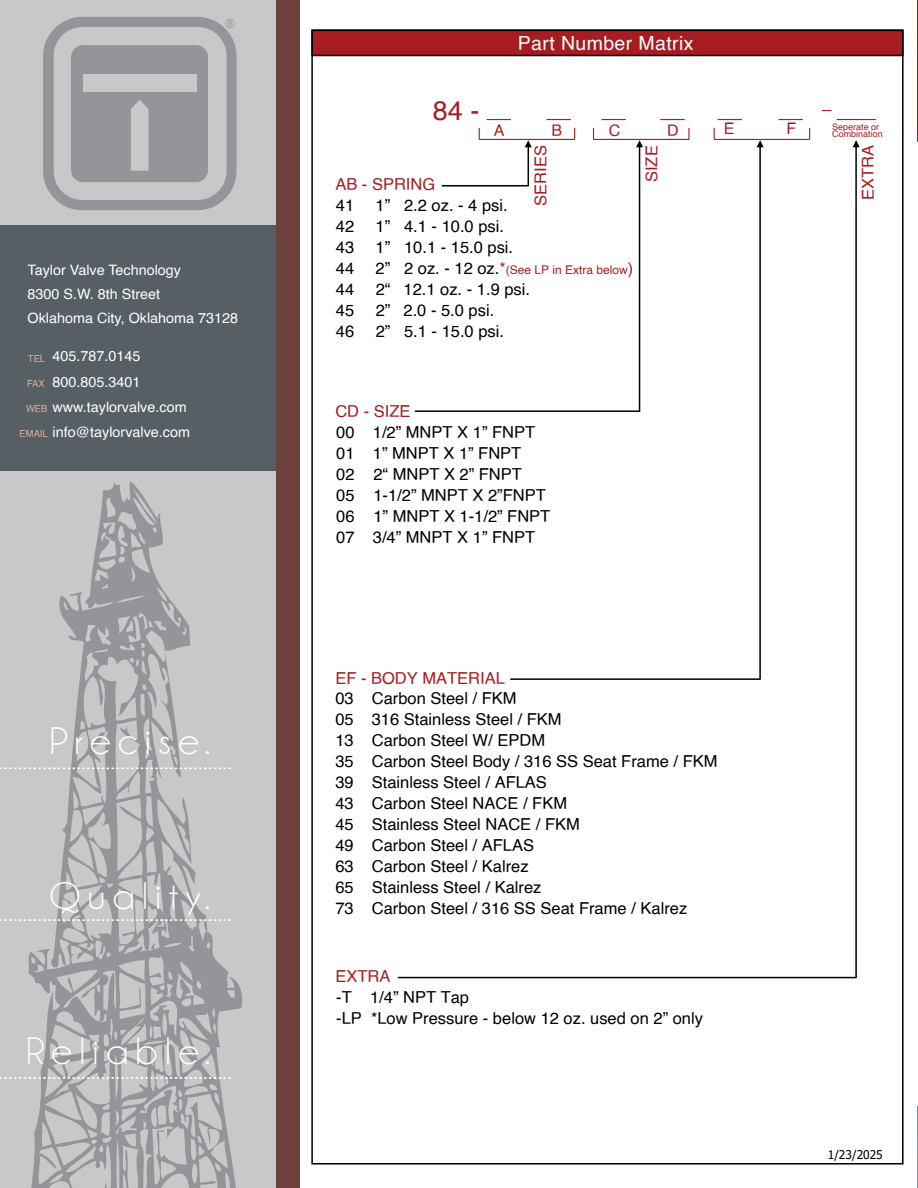
<style>
.page{position:relative;width:918px;height:1188px;background:#fff}
.page>*{position:absolute;margin:0;border:0;box-sizing:border-box;transform-origin:0 0}
.t1{font:38.7px "Champagne&Limousines";letter-spacing:.18em;color:#fff;scale:1.04 1}
.t2{font:27px "Helvetica";color:#a71c20}
.t3{font:19.5px "Helvetica";letter-spacing:.02em;color:#fff}
.t4{font:16.5px/21px "Helvetica";color:#000}
.t5{font:16.5px "Helvetica";color:#a71c20}
.t6{font:16.05px "Helvetica";color:#a71c20}
.t7{font:14.4px/25.2px "Helvetica";color:#fff}
.t8{font:12px "Helvetica";color:#a71c20}
.t9{font:12px "Tahoma";color:#000}
.t10{font:11.55px "News Gothic Std";color:#939598}
.t11{font:9.75px "Helvetica";color:#ddaf9e;scale:.96 1}
.t12{font:9px/7.5px "Helvetica";color:#a71c20}
.s1{font-size:16.5px;color:#000}
.s2{font-size:16.5px}
</style>
<div class="page">
<div style="left:0;top:0;width:290px;height:1188px;background:#c7c8ca"></div>
<div style="left:0;top:226px;width:295px;height:245px;background:#555f64"></div>
<svg style="left:9px;top:481px;width:233px;height:707px"></svg>
<div style="left:43px;top:17px;width:194px;height:193px;background:#939598;border-radius:39px"></div>
<svg style="left:54px;top:27px;width:173px;height:173px"></svg>
<div style="left:276px;top:0;width:24px;height:1188px;background:#6d413b"></div>
<hr style="left:917px;top:1106px;width:1px;height:82px;background:#7a1502">
<div style="left:312px;top:30px;width:591px;height:26px;background:#a71c20"></div>
<div style="left:311px;top:29px;width:593px;height:27px;border:2px solid #000"></div>
<svg style="left:757px;top:140px;width:7px;height:7px"></svg>
<svg style="left:525px;top:140px;width:7px;height:7px"></svg>
<svg style="left:636px;top:140px;width:7px;height:7px"></svg>
<svg style="left:547px;top:119px;width:24px;height:1px"></svg>
<svg style="left:601px;top:119px;width:25px;height:1px"></svg>
<svg style="left:660px;top:119px;width:25px;height:1px"></svg>
<svg style="left:718px;top:119px;width:24px;height:1px"></svg>
<svg style="left:778px;top:119px;width:25px;height:1px"></svg>
<hr style="left:837px;top:119px;width:39px;height:1px;background:#a71c20">
<hr style="left:479px;top:139px;width:96px;height:1px;background:#a71f23">
<svg style="left:487px;top:119px;width:24px;height:1px"></svg>
<hr style="left:594px;top:139px;width:95px;height:1px;background:#a71f23">
<svg style="left:688px;top:128px;width:2px;height:11px"></svg>
<hr style="left:714px;top:139px;width:96px;height:1px;background:#a71f23">
<hr style="left:528px;top:147px;width:1px;height:39px;background:#000">
<hr style="left:442px;top:185px;width:87px;height:2px;background:#000">
<hr style="left:639px;top:146px;width:1px;height:266px;background:#000">
<hr style="left:415px;top:410px;width:225px;height:2px;background:#000">
<hr style="left:510px;top:678px;width:251px;height:2px;background:#000">
<hr style="left:759px;top:146px;width:2px;height:533px;background:#000">
<svg style="left:853px;top:140px;width:7px;height:7px"></svg>
<hr style="left:398px;top:977px;width:459px;height:1px;background:#000">
<hr style="left:855px;top:146px;width:2px;height:832px;background:#000">
<svg style="left:0;top:768px;width:231px;height:1px"></svg>
<svg style="left:0;top:919px;width:231px;height:2px"></svg>
<svg style="left:0;top:1077px;width:231px;height:2px"></svg>
<p class="t10" style="left:225px;top:16px;width:11px">®</p>
<p class="t7" style="left:28px;top:259px;width:212px;line-height:24px">Taylor Valve Technology<br>8300 S.W. 8th Street<br>Oklahoma City, Oklahoma 73128</p>
<p class="t7" style="left:52px;top:344px;width:139px">405.787.0145<br>800.805.3401 www.taylorvalve.com info@taylorvalve.com</p>
<p class="t11" style="left:28px;top:351px;width:19px">TEL</p>
<p class="t11" style="left:27px;top:376px;width:20px">FAX</p>
<p class="t11" style="left:26px;top:401px;width:24px">WEB</p>
<p class="t11" style="left:20px;top:426px;width:31px">EMAIL</p>
<h1 class="t1" style="left:49px;top:722px;width:156px">Precise.</h1>
<h1 class="t1" style="left:50px;top:877px;width:156px">Quality.</h1>
<h1 class="t1" style="left:26px;top:1032px;width:178px">Reliable.</h1>
<p class="t3" style="left:518px;top:28px;width:177px">Part Number Matrix</p>
<h2 class="t2" style="left:433px;top:89px;width:48px">84 -</h2>
<p class="t6" style="left:494px;top:118px;width:12px">A</p>
<p class="t6" style="left:552px;top:118px;width:12px">B</p>
<p class="t6" style="left:609px;top:118px;width:13px">C</p>
<p class="t6" style="left:667px;top:118px;width:13px">D</p>
<p class="t6" style="left:724px;top:116px;width:12px">E</p>
<p class="t6" style="left:787px;top:116px;width:11px">F</p>
<p class="t12" style="left:832px;top:123px;width:52px">Seperate or<br>Combination</p>
<p class="t5" style="left:528px;top:206px;width:62px;rotate:-90deg">SERIES</p>
<p class="t5" style="left:639px;top:182px;width:38px;rotate:-90deg">SIZE</p>
<p class="t5" style="left:855px;top:200px;width:57px;rotate:-90deg">EXTRA</p>
<p class="t5" style="left:335px;top:172px;width:101px">AB - SPRING</p>
<p class="t4" style="left:336px;top:195px;width:20px">41</p>
<p class="t4" style="left:376px;top:195px;width:134px">1” 2.2 oz. - 4 psi.</p>
<p class="t4" style="left:336px;top:216px;width:20px">42</p>
<p class="t4" style="left:376px;top:216px;width:130px">1” 4.1 - 10.0 psi.</p>
<p class="t4" style="left:336px;top:237px;width:20px">43</p>
<p class="t4" style="left:376px;top:237px;width:139px">1” 10.1 - 15.0 psi.</p>
<p class="t4" style="left:336px;top:258px;width:20px">44</p>
<p class="t8" style="left:376px;top:260px;width:259px"><span class="s1">2” 2 oz. - 12 oz.</span><span class="s2">*</span>(See LP in Extra below<span class="s2">)</span></p>
<p class="t4" style="left:336px;top:279px;width:20px">44</p>
<p class="t4" style="left:376px;top:279px;width:156px">2“ 12.1 oz. - 1.9 psi.</p>
<p class="t4" style="left:336px;top:300px;width:20px">45</p>
<p class="t4" style="left:376px;top:300px;width:120px">2” 2.0 - 5.0 psi.</p>
<p class="t4" style="left:336px;top:321px;width:20px">46</p>
<p class="t4" style="left:376px;top:321px;width:130px">2” 5.1 - 15.0 psi.</p>
<p class="t5" style="left:335px;top:399px;width:77px">CD - SIZE</p>
<p class="t4" style="left:336px;top:423px;width:216px">00 1/2” MNPT X 1” FNPT<br>01 1” MNPT X 1” FNPT<br>02 2“ MNPT X 2” FNPT<br>05 1-1/2” MNPT X 2”FNPT<br>06 1” MNPT X 1-1/2” FNPT<br>07 3/4” MNPT X 1” FNPT</p>
<p class="t5" style="left:335px;top:665px;width:171px">EF - BODY MATERIAL</p>
<p class="t4" style="left:335px;top:688px;width:384px">03 Carbon Steel / FKM<br>05 316 Stainless Steel / FKM<br>13 Carbon Steel W/ EPDM<br>35 Carbon Steel Body / 316 SS Seat Frame / FKM<br>39 Stainless Steel / AFLAS<br>43 Carbon Steel NACE / FKM<br>45 Stainless Steel NACE / FKM<br>49 Carbon Steel / AFLAS<br>63 Carbon Steel / Kalrez<br>65 Stainless Steel / Kalrez<br>73 Carbon Steel / 316 SS Seat Frame / Kalrez</p>
<p class="t5" style="left:335px;top:964px;width:57px">EXTRA</p>
<p class="t4" style="left:336px;top:987px;width:368px">-T 1/4” NPT Tap<br>-LP *Low Pressure - below 12 oz. used on 2” only</p>
<p class="t9" style="left:828px;top:1146px;width:57px">1/23/2025</p>
</div>
